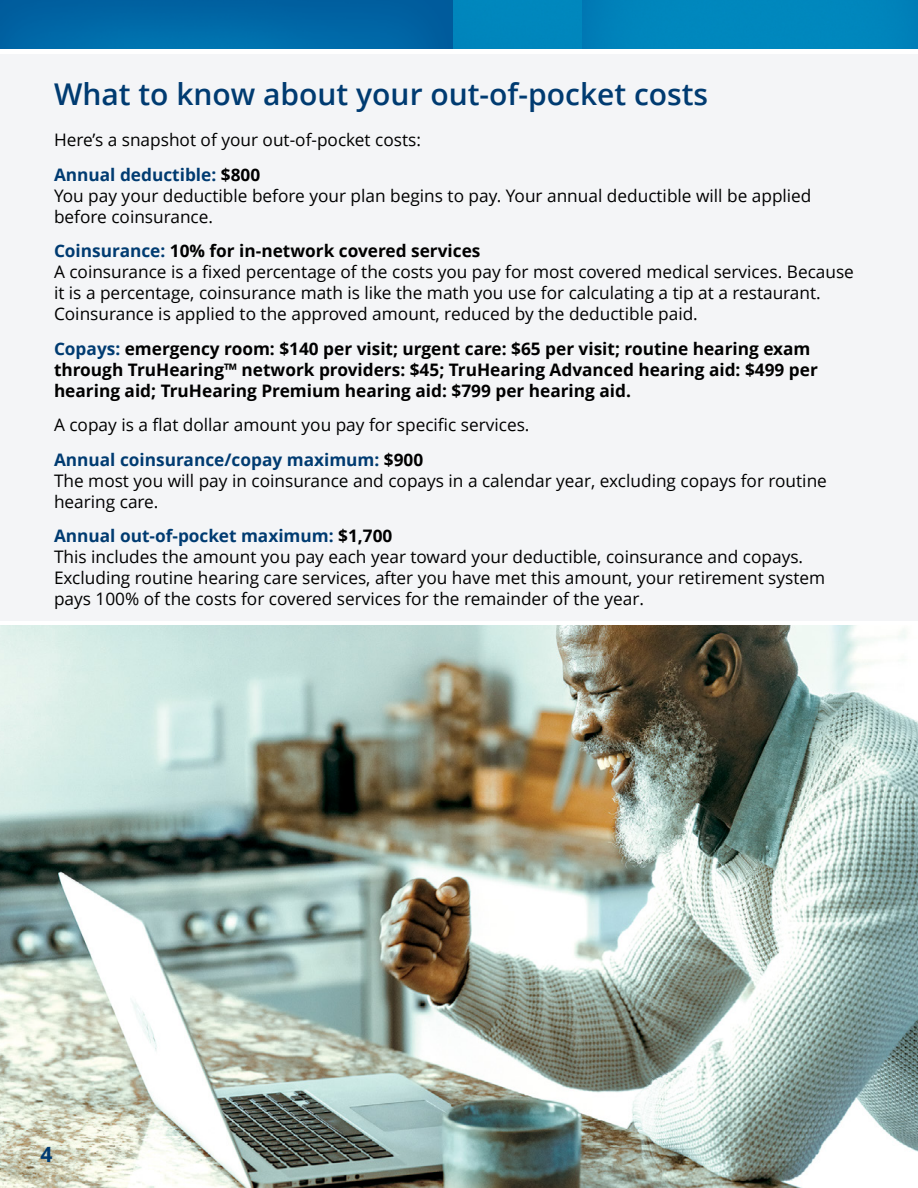
<style>
.page{position:relative;width:918px;height:1188px;background:#fff}
.page>*{position:absolute;margin:0;border:0;box-sizing:border-box;transform-origin:0 0}
.t1{font:600 30px "Open Sans";color:#003b71}
.t2{font:700 21px "Open Sans";color:#003b71}
.t3{font:17.25px/21px "Open Sans";color:#000}
.t4{font:700 17.25px/21px "Open Sans";color:#000}
.s1{font-weight:700;color:#003b71}
.s2{font-weight:700}
.s3{color:#003b71}
</style>
<div class="page">
<div style="left:0;top:54px;width:918px;height:567px;background:#f4f5f7"></div>
<img style="left:0;top:625px;width:918px;height:563px">
<img style="left:0;top:0;width:918px;height:49px">
<h1 class="t1" style="left:54px;top:74px;width:656px">What to know about your out-of-pocket costs</h1>
<p class="t3" style="left:54px;top:122px;width:368px;line-height:34.5px">Here’s a snapshot of your out-of-pocket costs:<br><span class="s1">Annual deductible:</span> <span class="s2">$800</span></p>
<p class="t3" style="left:54px;top:185px;width:759px">You pay your deductible before your plan begins to pay. Your annual deductible will be applied before coinsurance.</p>
<p class="t3" style="left:54px;top:240px;width:801px"><span class="s1">Coinsurance:</span> <span class="s2">10% for in-network covered services<br></span>A coinsurance is a fixed percentage of the costs you pay for most covered medical services. Because it is a percentage, coinsurance math is like the math you use for calculating a tip at a restaurant.<br>Coinsurance is applied to the approved amount, reduced by the deductible paid.</p>
<p class="t4" style="left:54px;top:338px;width:765px"><span class="s3">Copays:</span> emergency room: $140 per visit; urgent care: $65 per visit; routine hearing exam through TruHearing™ network providers: $45; TruHearing Advanced hearing aid: $499 per hearing aid; TruHearing Premium hearing aid: $799 per hearing aid.</p>
<p class="t3" style="left:54px;top:407px;width:477px;line-height:34.5px">A copay is a flat dollar amount you pay for specific services.<br><span class="s1">Annual coinsurance/copay maximum:</span> <span class="s2">$900</span></p>
<p class="t3" style="left:54px;top:470px;width:774px">The most you will pay in coinsurance and copays in a calendar year, excluding copays for routine hearing care.</p>
<p class="t3" style="left:54px;top:525px;width:773px"><span class="s1">Annual out-of-pocket maximum:</span> <span class="s2">$1,700<br></span>This includes the amount you pay each year toward your deductible, coinsurance and copays.<br>Excluding routine hearing care services, after you have met this amount, your retirement system pays 100% of the costs for covered services for the remainder of the year.</p>
<p class="t2" style="left:40px;top:1139px;width:13px">4</p>
</div>
